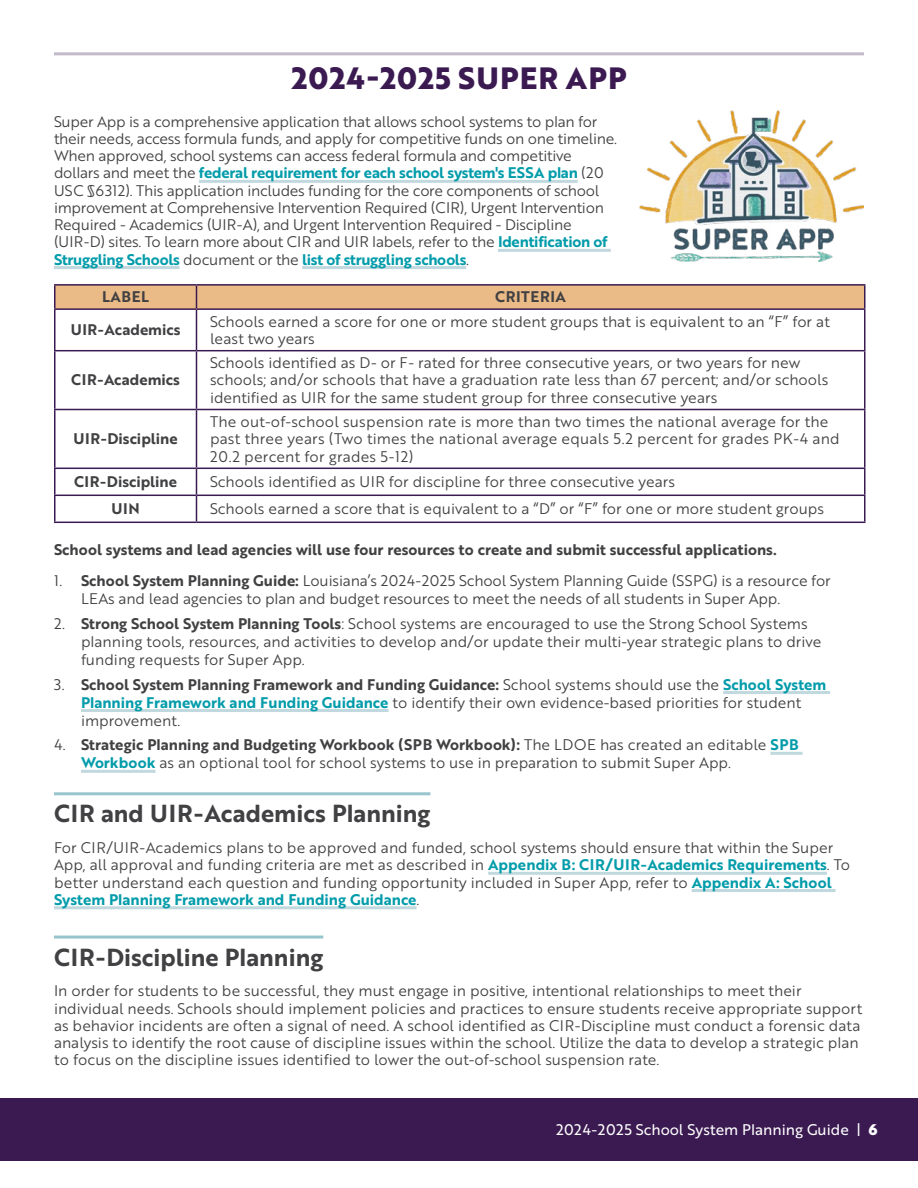
<style>
.page{position:relative;width:918px;height:1188px;background:#fff}
.page>*{position:absolute;margin:0;border:0;box-sizing:border-box;transform-origin:0 0}
.t1{font:700 30px "Brother 1816 Extra";letter-spacing:.04em;color:#3b1a52}
.t2{font:24px "Brother 1816 Bold";color:#414042}
.t3{font:15px/17.2px "Brother 1816 Book";color:#414042}
.t4{font:15px/17.2px "Brother 1816 Book";letter-spacing:-.02em;color:#414042}
.t5{font:15px "Brother 1816 Bold";color:#414042}
.t6{font:15px "Brother 1816 Bold";letter-spacing:-.02em;color:#039caa}
.t7{font:15px "Brother 1816 Bold";color:#039caa}
.t8{font:15px "Brother 1816 Regular";color:#fff}
.t9{font:15px "Brother 1816 Bold";letter-spacing:.04em;color:#414042}
.s1{font-family:"Brother 1816 Book";color:#414042}
.s2{font-family:"Brother 1816 Bold";color:#039caa}
.s3{font-family:"Brother 1816 Bold"}
.s4{font-family:"Brother 1816 Book"}
.s5{color:#039caa}
.s6{font-family:"Brother 1816 Black"}
</style>
<div class="page">
<div style="left:0;top:1099px;width:918px;height:62px;background:#3b1a52"></div>
<hr style="left:54px;top:52px;width:810px;height:3px;background:#c2b9c9">
<hr style="left:199px;top:180px;width:379px;height:3px;background:#c0d8de">
<hr style="left:498px;top:249px;width:113px;height:3px;background:#c0d8de">
<hr style="left:54px;top:266px;width:126px;height:3px;background:#c0d8de">
<hr style="left:302px;top:266px;width:164px;height:3px;background:#c0d8de">
<hr style="left:723px;top:691px;width:107px;height:3px;background:#c0d8de">
<hr style="left:81px;top:709px;width:307px;height:3px;background:#c0d8de">
<hr style="left:770px;top:752px;width:33px;height:3px;background:#c0d8de">
<hr style="left:81px;top:770px;width:75px;height:3px;background:#c0d8de">
<hr style="left:54px;top:792px;width:376px;height:3px;background:#98c4ce">
<hr style="left:488px;top:872px;width:339px;height:3px;background:#c0d8de">
<hr style="left:692px;top:889px;width:144px;height:3px;background:#c0d8de">
<hr style="left:54px;top:906px;width:363px;height:3px;background:#c0d8de">
<hr style="left:54px;top:936px;width:269px;height:3px;background:#98c4ce">
<hr style="left:54px;top:284px;width:142px;height:2px;background:#3b1a52">
<hr style="left:54px;top:286px;width:2px;height:22px;background:#3b1a52">
<hr style="left:196px;top:284px;width:670px;height:2px;background:#3b1a52">
<div style="left:55px;top:285px;width:810px;height:23px;background:#ebbb87"></div>
<hr style="left:864px;top:286px;width:2px;height:22px;background:#3b1a52">
<hr style="left:54px;top:308px;width:142px;height:2px;background:#3b1a52">
<hr style="left:54px;top:310px;width:2px;height:40px;background:#3b1a52">
<hr style="left:196px;top:308px;width:670px;height:2px;background:#3b1a52">
<hr style="left:196px;top:310px;width:1px;height:40px;background:#3b1a52">
<hr style="left:864px;top:310px;width:2px;height:40px;background:#3b1a52">
<hr style="left:54px;top:350px;width:142px;height:1px;background:#3b1a52">
<hr style="left:54px;top:351px;width:2px;height:58px;background:#3b1a52">
<hr style="left:196px;top:350px;width:670px;height:1px;background:#3b1a52">
<hr style="left:196px;top:351px;width:1px;height:58px;background:#3b1a52">
<hr style="left:864px;top:351px;width:2px;height:58px;background:#3b1a52">
<hr style="left:54px;top:409px;width:142px;height:1px;background:#3b1a52">
<hr style="left:54px;top:410px;width:2px;height:58px;background:#3b1a52">
<hr style="left:196px;top:409px;width:670px;height:1px;background:#3b1a52">
<hr style="left:196px;top:410px;width:1px;height:58px;background:#3b1a52">
<hr style="left:864px;top:410px;width:2px;height:58px;background:#3b1a52">
<hr style="left:54px;top:468px;width:142px;height:1px;background:#3b1a52">
<hr style="left:54px;top:469px;width:2px;height:26px;background:#3b1a52">
<hr style="left:196px;top:468px;width:670px;height:1px;background:#3b1a52">
<hr style="left:864px;top:469px;width:2px;height:26px;background:#3b1a52">
<hr style="left:54px;top:495px;width:142px;height:1px;background:#3b1a52">
<hr style="left:54px;top:496px;width:2px;height:26px;background:#3b1a52">
<hr style="left:196px;top:495px;width:670px;height:1px;background:#3b1a52">
<svg style="left:196px;top:469px;width:1px;height:53px"></svg>
<hr style="left:864px;top:496px;width:2px;height:26px;background:#3b1a52">
<hr style="left:54px;top:522px;width:142px;height:1px;background:#3b1a52">
<hr style="left:196px;top:522px;width:670px;height:1px;background:#3b1a52">
<img style="left:639px;top:110px;width:225px;height:151px">
<h1 class="t1" style="left:291px;top:55px;width:337px">2024-2025 SUPER APP</h1>
<p class="t4" style="left:54px;top:112px;width:564px">Super App is a comprehensive application that allows school systems to plan for their needs, access formula funds, and apply for competitive funds on one timeline.<br>When approved, school systems can access federal formula and competitive</p>
<p class="t6" style="left:54px;top:162px;width:551px"><span class="s1">dollars and meet the</span> federal requirement for each school system's ESSA plan <span class="s1">(20</span></p>
<p class="t4" style="left:54px;top:181px;width:555px">USC §6312). This application includes funding for the core components of school improvement at Comprehensive Intervention Required (CIR), Urgent Intervention Required - Academics (UIR-A), and Urgent Intervention Required - Discipline (UIR-D) sites. To learn more about CIR and UIR labels, refer to the <span class="s2">Identification of</span></p>
<p class="t6" style="left:54px;top:248px;width:417px">Struggling Schools <span class="s1">document or the</span> list of struggling schools<span class="s1">.</span></p>
<p class="t5" style="left:102px;top:286px;width:49px">LABEL</p>
<p class="t9" style="left:495px;top:286px;width:72px">CRITERIA</p>
<p class="t5" style="left:71px;top:319px;width:111px">UIR-Academics</p>
<p class="t3" style="left:210px;top:312px;width:621px">Schools earned a score for one or more student groups that is equivalent to an “F” for at least two years</p>
<p class="t5" style="left:71px;top:369px;width:110px">CIR-Academics</p>
<p class="t3" style="left:210px;top:354px;width:620px">Schools identified as D- or F- rated for three consecutive years, or two years for new schools; and/or schools that have a graduation rate less than 67 percent; and/or schools identified as UIR for the same student group for three consecutive years</p>
<p class="t5" style="left:74px;top:428px;width:106px">UIR-Discipline</p>
<p class="t3" style="left:210px;top:412px;width:631px">The out-of-school suspension rate is more than two times the national average for the past three years (Two times the national average equals 5.2 percent for grades PK-4 and<br>20.2 percent for grades 5-12)</p>
<p class="t5" style="left:74px;top:470px;width:104px">CIR-Discipline</p>
<p class="t3" style="left:210px;top:473px;width:467px">Schools identified as UIR for discipline for three consecutive years</p>
<p class="t5" style="left:112px;top:497px;width:30px">UIN</p>
<p class="t3" style="left:210px;top:500px;width:616px">Schools earned a score that is equivalent to a “D” or “F” for one or more student groups</p>
<p class="t5" style="left:54px;top:538px;width:724px">School systems and lead agencies will use four resources to create and submit successful applications.</p>
<p class="t3" style="left:81px;top:571px;width:751px;line-height:18px;text-indent:-27px">1. <span class="s3">School System Planning Guide:</span> Louisiana’s 2024-2025 School System Planning Guide (SSPG) is a resource for<br>LEAs and lead agencies to plan and budget resources to meet the needs of all students in Super App.</p>
<p class="t3" style="left:81px;top:614px;width:742px;line-height:18px;text-indent:-27px">2. <span class="s3">Strong School System Planning Tools</span>: School systems are encouraged to use the Strong School Systems planning tools, resources, and activities to develop and/or update their multi-year strategic plans to drive funding requests for Super App.</p>
<p class="t5" style="left:54px;top:673px;width:774px"><span class="s4">3.</span> School System Planning Framework and Funding Guidance: <span class="s4">School systems should use the</span> <span class="s5">School System</span></p>
<p class="t3" style="left:81px;top:693px;width:722px;line-height:18px"><span class="s2">Planning Framework and Funding Guidance</span> to identify their own evidence-based priorities for student improvement.</p>
<p class="t5" style="left:54px;top:734px;width:746px"><span class="s4">4.</span> Strategic Planning and Budgeting Workbook (SPB Workbook): <span class="s4">The LDOE has created an editable</span> <span class="s5">SPB</span></p>
<p class="t3" style="left:81px;top:754px;width:652px"><span class="s2">Workbook</span> as an optional tool for school systems to use in preparation to submit Super App.</p>
<h2 class="t2" style="left:54px;top:795px;width:378px">CIR and UIR-Academics Planning</h2>
<p class="t3" style="left:54px;top:838px;width:798px">For CIR/UIR-Academics plans to be approved and funded, school systems should ensure that within the Super<br>App, all approval and funding criteria are met as described in <span class="s2">Appendix B: CIR/UIR-Academics Requirements</span>. To better understand each question and funding opportunity included in Super App, refer to <span class="s2">Appendix A: School</span></p>
<p class="t7" style="left:54px;top:888px;width:367px">System Planning Framework and Funding Guidance<span class="s1">.</span></p>
<h2 class="t2" style="left:54px;top:939px;width:271px">CIR-Discipline Planning</h2>
<p class="t3" style="left:54px;top:982px;width:810px">In order for students to be successful, they must engage in positive, intentional relationships to meet their individual needs. Schools should implement policies and practices to ensure students receive appropriate support as behavior incidents are often a signal of need. A school identified as CIR-Discipline must conduct a forensic data analysis to identify the root cause of discipline issues within the school. Utilize the data to develop a strategic plan to focus on the discipline issues identified to lower the out-of-school suspension rate.</p>
<p class="t8" style="left:556px;top:1119px;width:323px">2024-2025 School System Planning Guide | <span class="s6">6</span></p>
</div>
